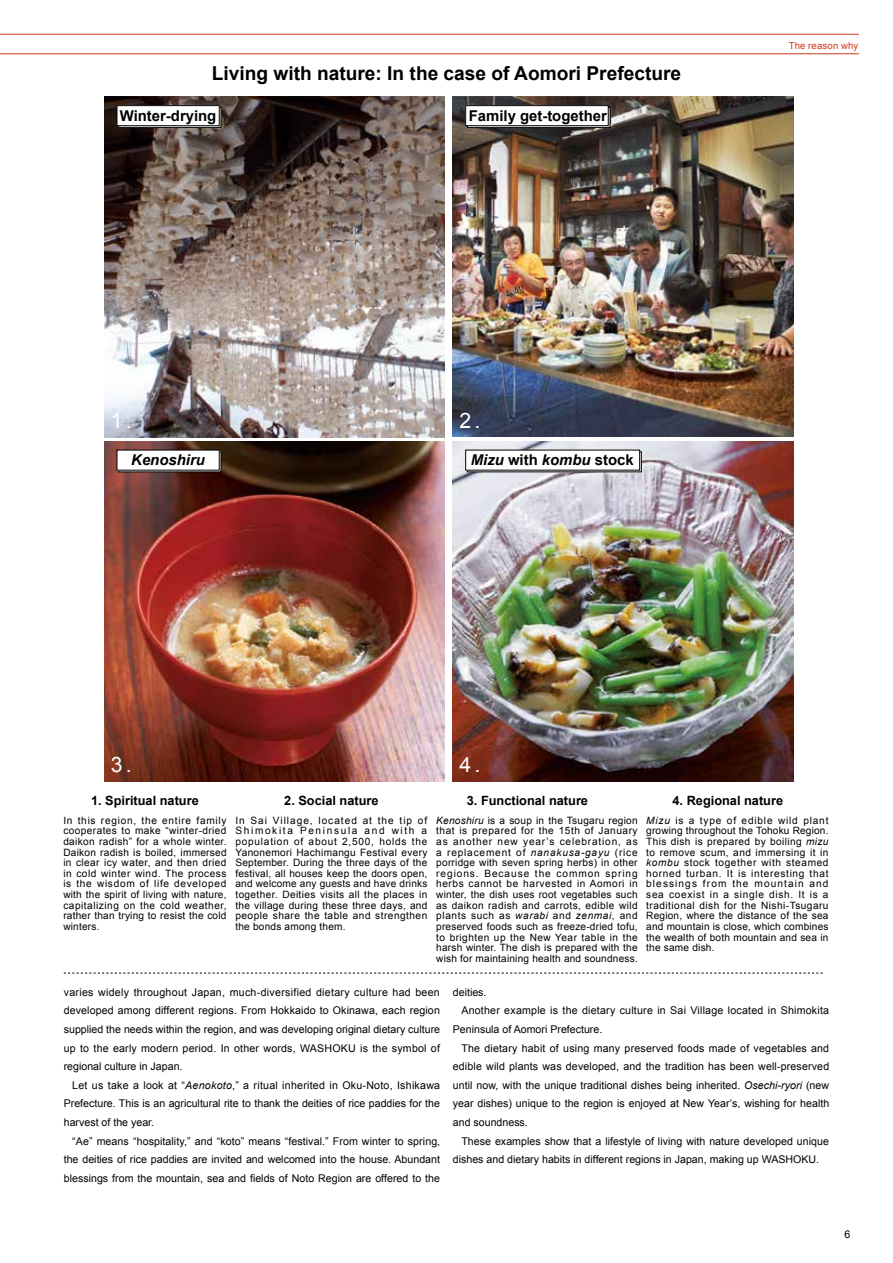
<style>
.page{position:relative;width:893px;height:1263px;background:#fff}
.page>*{position:absolute;margin:0;border:0;box-sizing:border-box;transform-origin:0 0}
.t1{font:21.3px "Arial";color:#fff}
.t2{font:700 19.2px "Arial";color:#000}
.t3{font:700 14.85px "Arial";color:#000}
.t4{font:italic 700 14.85px "Arial";color:#000}
.t5{font:700 12.75px "Arial";color:#000}
.t6{font:10.65px/18.6px "Arial";letter-spacing:.005em;color:#000;text-align:justify}
.t7{font:10.05px/10.6px "Arial";letter-spacing:.02em;color:#000;text-align:justify}
.t8{font:9.6px "Arial";letter-spacing:.02em;color:#d23918}
.s1{font-style:normal}
.s2{font-style:italic}
</style>
<div class="page">
<img style="left:104px;top:97px;width:340px;height:340px">
<div style="left:118px;top:107px;width:103px;height:21px;border:1px solid #000"></div>
<div style="left:117px;top:106px;width:102px;height:20px;background:#fff"></div>
<div style="left:117px;top:105px;width:102px;height:21px;border:1px solid #000"></div>
<img style="left:453px;top:97px;width:340px;height:340px">
<div style="left:467px;top:107px;width:143px;height:21px;border:1px solid #000"></div>
<div style="left:466px;top:106px;width:142px;height:20px;background:#fff"></div>
<div style="left:465px;top:105px;width:143px;height:21px;border:1px solid #000"></div>
<img style="left:104px;top:441px;width:340px;height:341px">
<div style="left:117px;top:450px;width:102px;height:20px;background:#fff"></div>
<img style="left:453px;top:441px;width:340px;height:341px">
<div style="left:466px;top:450px;width:174px;height:20px;background:#fff"></div>
<hr style="left:0;top:54px;width:859px;height:1px;background:#d23918">
<hr style="left:0;top:34px;width:859px;height:1px;background:#d23918">
<svg style="left:64px;top:973px;width:759px;height:1px"></svg>
<h2 class="t2" style="left:212px;top:61px;width:471px">Living with nature: In the case of Aomori Prefecture</h2>
<h3 class="t3" style="left:120px;top:106px;width:98px">Winter-drying</h3>
<h3 class="t3" style="left:469px;top:106px;width:140px">Family get-together</h3>
<p class="t8" style="left:789px;top:39px;width:71px">The reason why</p>
<h1 class="t1" style="left:111px;top:406px;width:22px">1.</h1>
<h1 class="t1" style="left:459px;top:406px;width:22px">2.</h1>
<h3 class="t4" style="left:131px;top:450px;width:75px">Kenoshiru</h3>
<h3 class="t4" style="left:471px;top:450px;width:164px">Mizu <span class="s1">with</span> kombu <span class="s1">stock</span></h3>
<h1 class="t1" style="left:111px;top:751px;width:22px">3.</h1>
<h1 class="t1" style="left:459px;top:751px;width:22px">4.</h1>
<p class="t5" style="left:91px;top:792px;width:109px">1. Spiritual nature</p>
<p class="t7" style="left:63px;top:815px;width:165px">In this region, the entire family cooperates to make “winter-dried daikon radish” for a whole winter.<br>Daikon radish is boiled, immersed in clear icy water, and then dried in cold winter wind. The process is the wisdom of life developed with the spirit of living with nature, capitalizing on the cold weather, rather than trying to resist the cold winters.</p>
<p class="t5" style="left:284px;top:792px;width:96px">2. Social nature</p>
<p class="t7" style="left:235px;top:815px;width:193px">In Sai Village, located at the tip of Shimokita Peninsula and with a population of about 2,500, holds the Yanonemori Hachimangu Festival every September. During the three days of the festival, all houses keep the doors open, and welcome any guests and have drinks together. Deities visits all the places in the village during these three days, and people share the table and strengthen the bonds among them.</p>
<p class="t5" style="left:467px;top:792px;width:123px">3. Functional nature</p>
<p class="t7" style="left:436px;top:815px;width:203px"><span class="s2">Kenoshiru</span> is a soup in the Tsugaru region that is prepared for the 15th of January as another new year’s celebration, as a replacement of <span class="s2">nanakusa-gayu</span> (rice porridge with seven spring herbs) in other regions. Because the common spring herbs cannot be harvested in Aomori in winter, the dish uses root vegetables such as daikon radish and carrots, edible wild plants such as <span class="s2">warabi</span> and <span class="s2">zenmai</span>, and preserved foods such as freeze-dried tofu, to brighten up the New Year table in the harsh winter. The dish is prepared with the wish for maintaining health and soundness.</p>
<p class="t5" style="left:672px;top:792px;width:112px">4. Regional nature</p>
<p class="t7" style="left:646px;top:815px;width:184px"><span class="s2">Mizu</span> is a type of edible wild plant growing throughout the Tohoku Region.<br>This dish is prepared by boiling <span class="s2">mizu </span>to remove scum, and immersing it in <span class="s2">kombu</span> stock together with steamed horned turban. It is interesting that blessings from the mountain and sea coexist in a single dish. It is a traditional dish for the Nishi-Tsugaru Region, where the distance of the sea and mountain is close, which combines the wealth of both mountain and sea in the same dish.</p>
<p class="t6" style="left:64px;top:983px;width:378px">varies widely throughout Japan, much-diversified dietary culture had been developed among different regions. From Hokkaido to Okinawa, each region supplied the needs within the region, and was developing original dietary culture up to the early modern period. In other words, WASHOKU is the symbol of regional culture in Japan.</p>
<p class="t6" style="left:64px;top:1076px;width:378px;text-indent:9px">Let us take a look at “<span class="s2">Aenokoto</span>,” a ritual inherited in Oku-Noto, Ishikawa Prefecture. This is an agricultural rite to thank the deities of rice paddies for the harvest of the year.</p>
<p class="t6" style="left:64px;top:1131px;width:378px;text-indent:9px">“Ae” means “hospitality,” and “koto” means “festival.” From winter to spring, the deities of rice paddies are invited and welcomed into the house. Abundant blessings from the mountain, sea and fields of Noto Region are offered to the</p>
<p class="t6" style="left:453px;top:983px;width:35px">deities.</p>
<p class="t6" style="left:461px;top:1001px;width:369px">Another example is the dietary culture in Sai Village located in Shimokita</p>
<p class="t6" style="left:453px;top:1020px;width:151px">Peninsula of Aomori Prefecture.</p>
<p class="t6" style="left:461px;top:1038px;width:369px">The dietary habit of using many preserved foods made of vegetables and</p>
<p class="t6" style="left:453px;top:1057px;width:378px">edible wild plants was developed, and the tradition has been well-preserved</p>
<p class="t6" style="left:453px;top:1076px;width:378px">until now, with the unique traditional dishes being inherited. <span class="s2">Osechi-ryori</span> (new</p>
<p class="t6" style="left:453px;top:1094px;width:378px">year dishes) unique to the region is enjoyed at New Year’s, wishing for health</p>
<p class="t6" style="left:453px;top:1113px;width:77px">and soundness.</p>
<p class="t6" style="left:461px;top:1131px;width:369px">These examples show that a lifestyle of living with nature developed unique</p>
<p class="t6" style="left:453px;top:1150px;width:368px">dishes and dietary habits in different regions in Japan, making up WASHOKU.</p>
<p class="t6" style="left:844px;top:1225px;width:7px">6</p>
</div>
